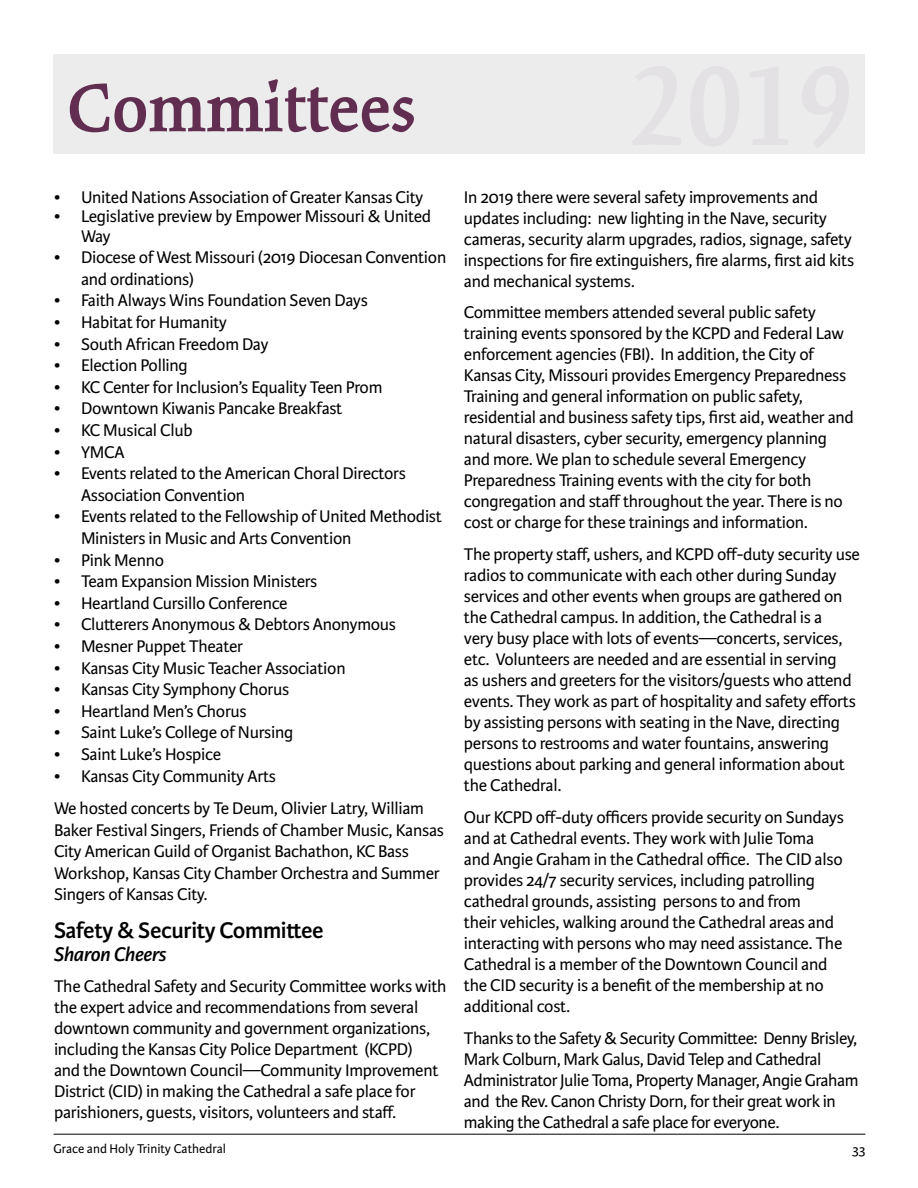
<style>
.page{position:relative;width:918px;height:1188px;background:#fff}
.page>*{position:absolute;margin:0;border:0;box-sizing:border-box;transform-origin:0 0}
.t1{font:600 75px "Kinesis Pro 3";color:#612d50}
.t2{font:600 24px "Karmina Sans";letter-spacing:-.015em;color:#000}
.t3{font:italic 600 21px "Karmina Sans";letter-spacing:-.015em;color:#000}
.t4{font:18px/21px "Karmina Sans";letter-spacing:-.015em;color:#000}
.t5{font:15px "Karmina Sans";color:#000}
.t6{font:13.5px "Karmina Sans";color:#000}
</style>
<div class="page">
<hr style="left:54px;top:1134px;width:811px;height:1px;background:#000">
<div style="left:54px;top:54px;width:811px;height:99px;background:#ebebed"></div>
<h1 class="t1" style="left:67px;top:64px;width:350px">Committees</h1>
<p class="t4" style="left:54px;top:187px;width:371px">• United Nations Association of Greater Kansas City</p>
<p class="t4" style="left:81px;top:207px;width:352px;line-height:19.5px;text-indent:-27px">• Legislative preview by Empower Missouri &amp; United<br>Way</p>
<p class="t4" style="left:81px;top:247px;width:367px;line-height:21.6px;text-indent:-27px">• Diocese of West Missouri (2019 Diocesan Convention and ordinations)</p>
<p class="t4" style="left:54px;top:290px;width:315px">• Faith Always Wins Foundation Seven Days</p>
<p class="t4" style="left:54px;top:312px;width:175px">• Habitat for Humanity</p>
<p class="t4" style="left:54px;top:334px;width:216px">• South African Freedom Day</p>
<p class="t4" style="left:54px;top:355px;width:135px">• Election Polling</p>
<p class="t4" style="left:54px;top:377px;width:330px">• KC Center for Inclusion’s Equality Teen Prom</p>
<p class="t4" style="left:54px;top:398px;width:290px">• Downtown Kiwanis Pancake Breakfast</p>
<p class="t4" style="left:54px;top:420px;width:140px">• KC Musical Club</p>
<p class="t4" style="left:54px;top:442px;width:72px">• YMCA</p>
<p class="t4" style="left:81px;top:463px;width:326px;line-height:21.6px;text-indent:-27px">• Events related to the American Choral Directors<br>Association Convention</p>
<p class="t4" style="left:81px;top:506px;width:362px;line-height:21.6px;text-indent:-27px">• Events related to the Fellowship of United Methodist<br>Ministers in Music and Arts Convention</p>
<p class="t4" style="left:54px;top:550px;width:112px">• Pink Menno</p>
<p class="t4" style="left:54px;top:571px;width:265px">• Team Expansion Mission Ministers</p>
<p class="t4" style="left:54px;top:593px;width:235px">• Heartland Cursillo Conference</p>
<p class="t4" style="left:54px;top:614px;width:344px">• Clutterers Anonymous &amp; Debtors Anonymous</p>
<p class="t4" style="left:54px;top:636px;width:191px">• Mesner Puppet Theater</p>
<p class="t4" style="left:54px;top:658px;width:293px">• Kansas City Music Teacher Association</p>
<p class="t4" style="left:54px;top:679px;width:237px">• Kansas City Symphony Chorus</p>
<p class="t4" style="left:54px;top:701px;width:194px">• Heartland Men’s Chorus</p>
<p class="t4" style="left:54px;top:722px;width:241px">• Saint Luke’s College of Nursing</p>
<p class="t4" style="left:54px;top:744px;width:169px">• Saint Luke’s Hospice</p>
<p class="t4" style="left:54px;top:760px;width:371px;line-height:32.4px">• Kansas City Community Arts<br>We hosted concerts by Te Deum, Olivier Latry, William</p>
<p class="t4" style="left:54px;top:819px;width:391px;line-height:21.6px">Baker Festival Singers, Friends of Chamber Music, Kansas City American Guild of Organist Bachathon, KC Bass Workshop, Kansas City Chamber Orchestra and Summer Singers of Kansas City.</p>
<h2 class="t2" style="left:54px;top:916px;width:271px">Safety &amp; Security Committee</h2>
<p class="t3" style="left:54px;top:942px;width:114px">Sharon Cheers</p>
<p class="t4" style="left:54px;top:976px;width:394px">The Cathedral Safety and Security Committee works with the expert advice and recommendations from several downtown community and government organizations, including the Kansas City Police Department (KCPD)<br>and the Downtown Council—Community Improvement District (CID) in making the Cathedral a safe place for parishioners, guests, visitors, volunteers and staff.</p>
<p class="t4" style="left:464px;top:187px;width:392px">In 2019 there were several safety improvements and updates including: new lighting in the Nave, security cameras, security alarm upgrades, radios, signage, safety inspections for fire extinguishers, fire alarms, first aid kits and mechanical systems.</p>
<p class="t4" style="left:464px;top:302px;width:392px">Committee members attended several public safety training events sponsored by the KCPD and Federal Law enforcement agencies (FBI). In addition, the City of Kansas City, Missouri provides Emergency Preparedness Training and general information on public safety, residential and business safety tips, first aid, weather and natural disasters, cyber security, emergency planning and more. We plan to schedule several Emergency Preparedness Training events with the city for both congregation and staff throughout the year. There is no cost or charge for these trainings and information.</p>
<p class="t4" style="left:464px;top:544px;width:398px">The property staff, ushers, and KCPD off-duty security use radios to communicate with each other during Sunday services and other events when groups are gathered on the Cathedral campus. In addition, the Cathedral is a<br>very busy place with lots of events—concerts, services, etc. Volunteers are needed and are essential in serving<br>as ushers and greeters for the visitors/guests who attend events. They work as part of hospitality and safety efforts by assisting persons with seating in the Nave, directing persons to restrooms and water fountains, answering questions about parking and general information about the Cathedral.</p>
<p class="t4" style="left:464px;top:807px;width:382px">Our KCPD off-duty officers provide security on Sundays and at Cathedral events. They work with Julie Toma and Angie Graham in the Cathedral office. The CID also provides 24/7 security services, including patrolling cathedral grounds, assisting persons to and from<br>their vehicles, walking around the Cathedral areas and interacting with persons who may need assistance. The Cathedral is a member of the Downtown Council and the CID security is a benefit of the membership at no additional cost.</p>
<p class="t4" style="left:464px;top:1028px;width:396px">Thanks to the Safety &amp; Security Committee: Denny Brisley, Mark Colburn, Mark Galus, David Telep and Cathedral Administrator Julie Toma, Property Manager, Angie Graham and the Rev. Canon Christy Dorn, for their great work in making the Cathedral a safe place for everyone.</p>
<p class="t6" style="left:54px;top:1141px;width:174px">Grace and Holy Trinity Cathedral</p>
<p class="t5" style="left:852px;top:1142px;width:15px">33</p>
</div>
